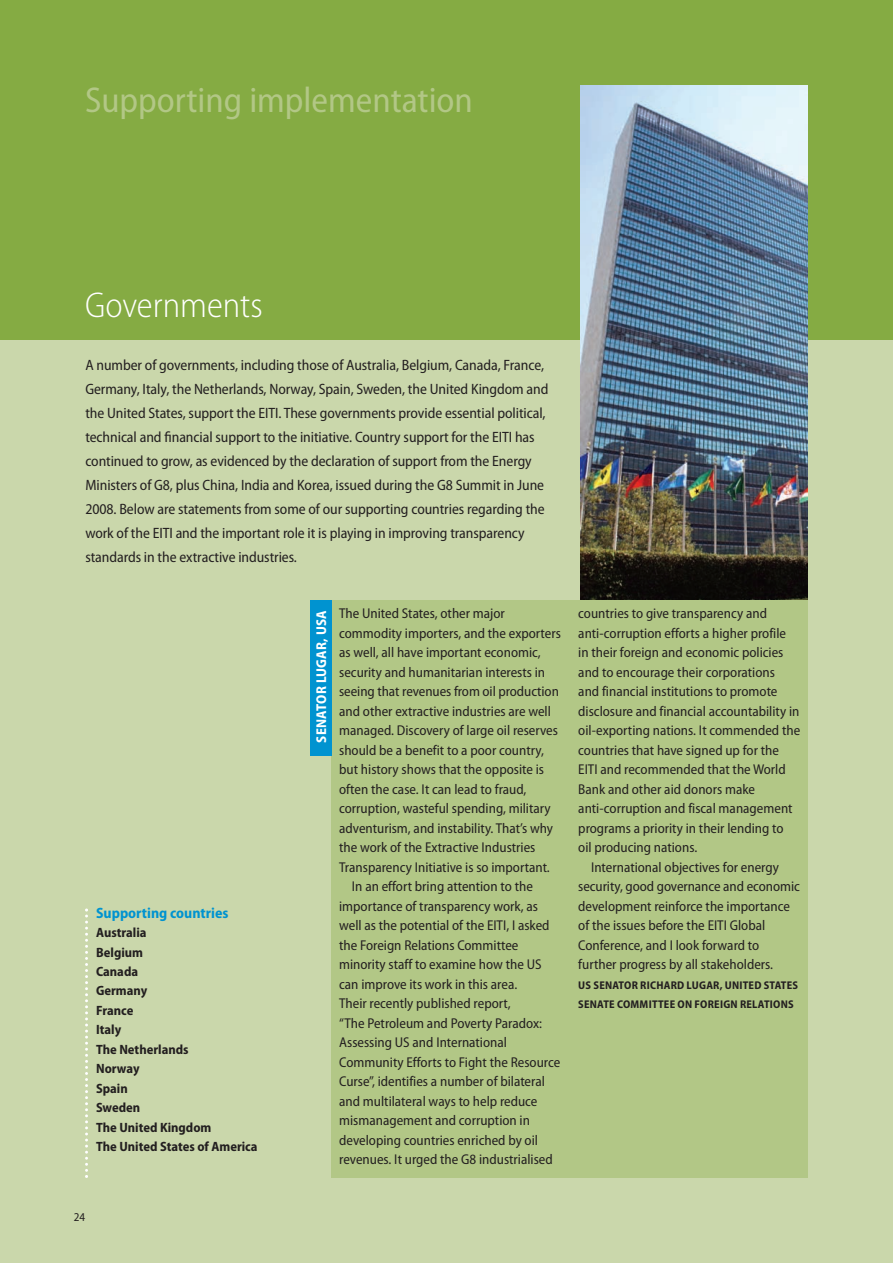
<style>
.page{position:relative;width:893px;height:1263px;background:#fff}
.page>*{position:absolute;margin:0;border:0;box-sizing:border-box;transform-origin:0 0}
.t1{font:semi-condensed 36px "Myriad Pro";color:#b2c786}
.t2{font:300 semi-condensed 36px "Myriad Pro";color:#fff}
.t3{font:semi-condensed 15px/24px "Myriad Pro";letter-spacing:-.005em;color:#231f20}
.t4{font:700 semi-condensed 15px "Myriad Pro";color:#0093d0}
.t5{font:semi-condensed 14.25px/19.5px "Myriad Pro";color:#231f20}
.t6{font:700 semi-condensed 14.25px "Myriad Pro";letter-spacing:.02em;color:#fff}
.t7{font:700 semi-condensed 13.5px/19.5px "Myriad Pro";color:#231f20}
.t8{font:semi-condensed 12px "Myriad Pro";color:#231f20}
.t9{font:700 semi-condensed 11.25px/19.5px "Myriad Pro";letter-spacing:.02em;color:#231f20}
</style>
<div class="page">
<div style="left:0;top:340px;width:893px;height:923px;background:#cad7ab"></div>
<div style="left:0;top:0;width:893px;height:340px;background:#85ab43"></div>
<div style="left:332px;top:600px;width:476px;height:578px;background:#b2c786"></div>
<div style="left:310px;top:600px;width:22px;height:155px;background:#0093d0"></div>
<img style="left:581px;top:85px;width:227px;height:515px">
<svg style="left:85px;top:908px;width:3px;height:270px"></svg>
<h1 class="t1" style="left:85px;top:87px;width:389px">Supporting implementation</h1>
<h1 class="t2" style="left:85px;top:292px;width:179px">Governments</h1>
<p class="t3" style="left:85px;top:354px;width:464px">A number of governments, including those of Australia, Belgium, Canada, France, Germany, Italy, the Netherlands, Norway, Spain, Sweden, the United Kingdom and the United States, support the EITI. These governments provide essential political, technical and financial support to the initiative. Country support for the EITI has continued to grow, as evidenced by the declaration of support from the Energy Ministers of G8, plus China, India and Korea, issued during the G8 Summit in June 2008. Below are statements from some of our supporting countries regarding the work of the EITI and the important role it is playing in improving transparency standards in the extractive industries.</p>
<p class="t4" style="left:96px;top:907px;width:134px">Supporting countries</p>
<p class="t7" style="left:96px;top:924px;width:163px">Australia<br>Belgium<br>Canada<br>Germany<br>France<br>Italy<br>The Netherlands<br>Norway<br>Spain<br>Sweden<br>The United Kingdom<br>The United States of America</p>
<p class="t8" style="left:74px;top:1212px;width:13px">24</p>
<p class="t6" style="left:316px;top:743px;width:134px;rotate:-90deg">SENATOR LUGAR, USA</p>
<p class="t5" style="left:339px;top:605px;width:167px">The United States, other major</p>
<p class="t5" style="left:339px;top:624px;width:223px">commodity importers, and the exporters</p>
<p class="t5" style="left:339px;top:644px;width:203px">as well, all have important economic,</p>
<p class="t5" style="left:339px;top:663px;width:208px">security and humanitarian interests in</p>
<p class="t5" style="left:339px;top:683px;width:221px">seeing that revenues from oil production</p>
<p class="t5" style="left:339px;top:702px;width:213px">and other extractive industries are well</p>
<p class="t5" style="left:339px;top:722px;width:220px">managed. Discovery of large oil reserves</p>
<p class="t5" style="left:339px;top:741px;width:206px">should be a benefit to a poor country,</p>
<p class="t5" style="left:339px;top:761px;width:206px">but history shows that the opposite is</p>
<p class="t5" style="left:339px;top:780px;width:189px">often the case. It can lead to fraud,</p>
<p class="t5" style="left:339px;top:800px;width:213px">corruption, wasteful spending, military</p>
<p class="t5" style="left:339px;top:819px;width:215px">adventurism, and instability. That’s why</p>
<p class="t5" style="left:339px;top:839px;width:198px">the work of the Extractive Industries</p>
<p class="t5" style="left:339px;top:858px;width:212px">Transparency Initiative is so important.</p>
<p class="t5" style="left:352px;top:878px;width:182px">In an effort bring attention to the</p>
<p class="t5" style="left:339px;top:897px;width:200px">importance of transparency work, as</p>
<p class="t5" style="left:339px;top:917px;width:212px">well as the potential of the EITI, I asked</p>
<p class="t5" style="left:339px;top:936px;width:181px">the Foreign Relations Committee</p>
<p class="t5" style="left:339px;top:956px;width:204px">minority staff to examine how the US</p>
<p class="t5" style="left:339px;top:975px;width:180px">can improve its work in this area.</p>
<p class="t5" style="left:339px;top:995px;width:173px">Their recently published report,</p>
<p class="t5" style="left:339px;top:1014px;width:204px">“The Petroleum and Poverty Paradox:</p>
<p class="t5" style="left:339px;top:1034px;width:169px">Assessing US and International</p>
<p class="t5" style="left:339px;top:1053px;width:223px">Community Efforts to Fight the Resource</p>
<p class="t5" style="left:339px;top:1073px;width:207px">Curse”, identifies a number of bilateral</p>
<p class="t5" style="left:339px;top:1092px;width:200px">and multilateral ways to help reduce</p>
<p class="t5" style="left:339px;top:1112px;width:192px">mismanagement and corruption in</p>
<p class="t5" style="left:339px;top:1131px;width:200px">developing countries enriched by oil</p>
<p class="t5" style="left:339px;top:1151px;width:215px">revenues. It urged the G8 industrialised</p>
<p class="t5" style="left:578px;top:605px;width:223px">countries to give transparency and anti-corruption efforts a higher profile<br>in their foreign and economic policies and to encourage their corporations<br>and financial institutions to promote disclosure and financial accountability in oil-exporting nations. It commended the countries that have signed up for the EITI and recommended that the World Bank and other aid donors make anti-corruption and fiscal management programs a priority in their lending to oil producing nations.</p>
<p class="t5" style="left:578px;top:858px;width:223px;text-indent:13px">International objectives for energy security, good governance and economic development reinforce the importance of the issues before the EITI Global Conference, and I look forward to further progress by all stakeholders.</p>
<p class="t9" style="left:578px;top:976px;width:221px">US SENATOR RICHARD LUGAR, UNITED STATES<br>SENATE COMMITTEE ON FOREIGN RELATIONS</p>
</div>
